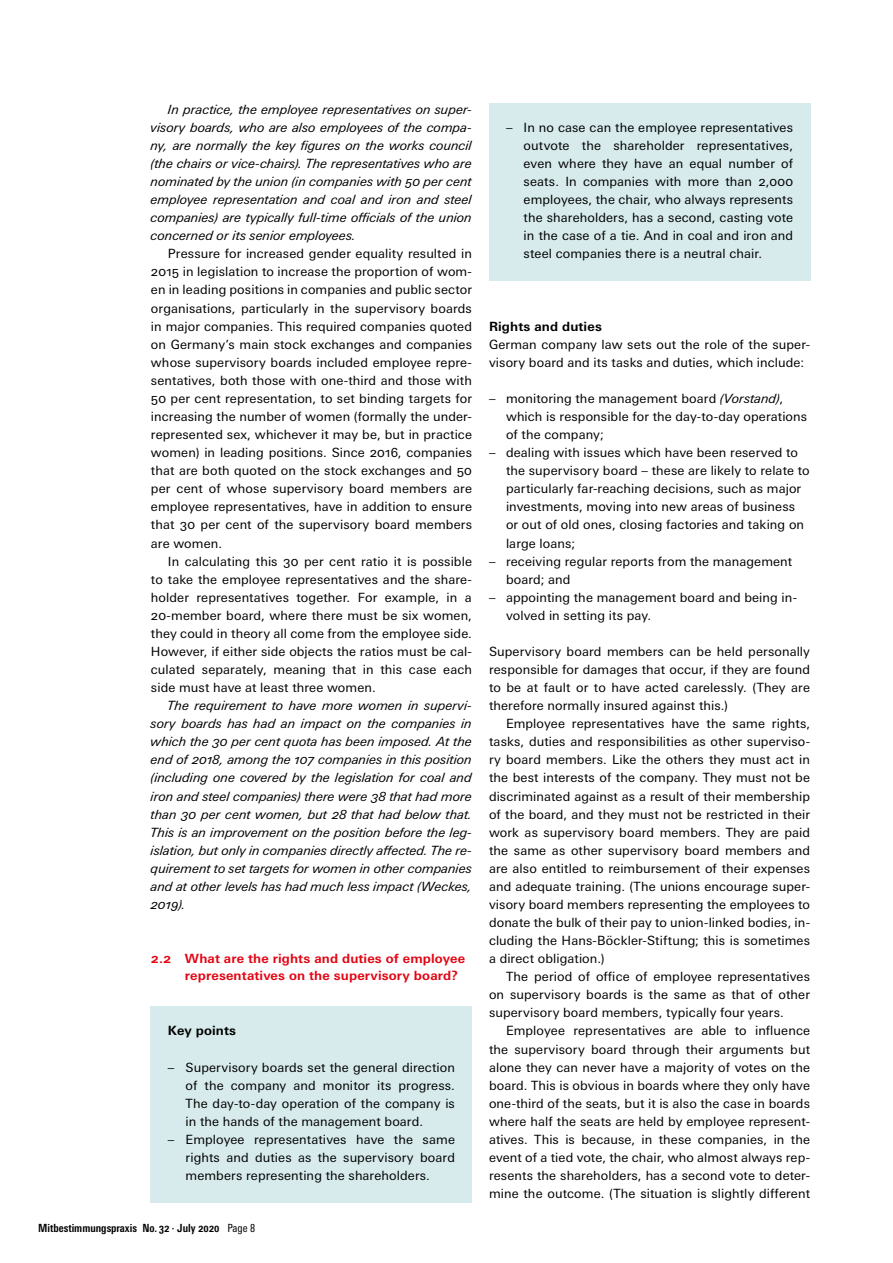
<style>
.page{position:relative;width:893px;height:1263px;background:#fff}
.page>*{position:absolute;margin:0;border:0;box-sizing:border-box;transform-origin:0 0}
.Grundtext{font:12.75px/18px "Univers Next Pro";letter-spacing:.01em;color:#000;text-align:justify}
.Grundtext-2{font:italic 12.75px/18px "Univers Next Pro";letter-spacing:.005em;color:#000;text-align:justify}
.Hellblau_Infobox_im{font:12.75px/18px "Univers Next Pro";letter-spacing:.01em;color:#000;text-align:justify}
.Nach_Auflistung__-zä{font:12.75px/18px "Univers Next Pro";letter-spacing:.01em;color:#000;text-align:justify}
.Grundtext_o_E{font:12.75px/18px "Univers Next Pro";letter-spacing:.01em;color:#000}
.t1{font:700 12.75px/17px "Univers Next Pro";letter-spacing:.01em;color:#e30513}
.Ü3_Zwischenüberschri{font:700 12.75px "Univers Next Pro";letter-spacing:.01em;color:#000}
.Hellblau_Infobox_im-2{font:700 12.75px "Univers Next Pro";letter-spacing:.01em;color:#000}
.t2{font:700 condensed 11.25px "Univers Next Pro";color:#000}
.s1{font-weight:400}
.s2{font-style:italic}
</style>
<div class="page">
<div style="left:489px;top:103px;width:321px;height:178px;background:#d7ebed"></div>
<div style="left:151px;top:1007px;width:321px;height:51px;background:#d7ebed"></div>
<div style="left:151px;top:1043px;width:321px;height:105px;background:#d7ebed"></div>
<div style="left:151px;top:1115px;width:321px;height:87px;background:#d7ebed"></div>
<p class="Grundtext-2" style="left:151px;top:100px;width:323px;text-indent:17px">In practice, the employee representatives on super&shy;visory boards, who are also employees of the compa&shy;ny, are normally the key figures on the works council (the chairs or vice-chairs). The representatives who are nominated by the union (in companies with 50 per cent employee representation and coal and iron and steel companies) are typically full-time officials of the union concerned or its senior employees.</p>
<p class="Grundtext" style="left:151px;top:245px;width:323px;text-indent:17px">Pressure for increased gender equality resulted in 2015 in legislation to increase the proportion of wom&shy;en in leading positions in companies and public sector organisations, particularly in the supervisory boards in major companies. This required companies quoted on Germany’s main stock exchanges and companies whose supervisory boards included employee repre&shy;sentatives, both those with one-third and those with 50 per cent representation, to set binding targets for increasing the number of women (formally the under&shy;represented sex, whichever it may be, but in practice women) in leading positions. Since 2016, companies that are both quoted on the stock exchanges and 50 per cent of whose supervisory board members are employee representatives, have in addition to ensure that 30 per cent of the supervisory board members are women.</p>
<p class="Grundtext" style="left:151px;top:552px;width:323px;text-indent:17px">In calculating this 30 per cent ratio it is possible to take the employee representatives and the share&shy;holder representatives together. For example, in a 20-member board, where there must be six women, they could in theory all come from the employee side.<br>However, if either side objects the ratios must be cal&shy;culated separately, meaning that in this case each side must have at least three women.</p>
<p class="Grundtext-2" style="left:151px;top:696px;width:323px;text-indent:17px">The requirement to have more women in supervi&shy;sory boards has had an impact on the companies in which the 30 per cent quota has been imposed. At the end of 2018, among the 107 companies in this position (including one covered by the legislation for coal and iron and steel companies) there were 38 that had more than 30 per cent women, but 28 that had below that.<br>This is an improvement on the position before the leg&shy;islation, but only in companies directly affected. The re&shy;quirement to set targets for women in other companies and at other levels has had much less impact (Weckes, 2019).</p>
<p class="t1" style="left:185px;top:950px;width:282px;text-indent:-34px">2.2 What are the rights and duties of employee representatives on the supervisory board?</p>
<p class="Hellblau_Infobox_im-2" style="left:168px;top:1023px;width:70px">Key points</p>
<p class="Hellblau_Infobox_im" style="left:186px;top:1058px;width:271px;text-indent:-18px">– Supervisory boards set the general direction of the company and monitor its progress.<br>The day-to-day operation of the company is in the hands of the management board.</p>
<p class="Hellblau_Infobox_im" style="left:186px;top:1130px;width:271px;text-indent:-18px">– Employee representatives have the same rights and duties as the supervisory board members representing the shareholders.</p>
<p class="t2" style="left:38px;top:1221px;width:218px">Mitbestimmungspraxis No. 32 · July 2020 <span class="s1">Page 8</span></p>
<p class="Hellblau_Infobox_im" style="left:524px;top:118px;width:271px;text-indent:-18px">– In no case can the employee representatives outvote the shareholder representatives, even where they have an equal number of seats. In companies with more than 2,000 employees, the chair, who always represents the shareholders, has a second, casting vote in the case of a tie. And in coal and iron and steel companies there is a neutral chair.</p>
<p class="Ü3_Zwischenüberschri" style="left:489px;top:318px;width:114px">Rights and duties</p>
<p class="Grundtext_o_E" style="left:489px;top:335px;width:323px">German company law sets out the role of the super&shy;visory board and its tasks and duties, which include:</p>
<p class="Grundtext" style="left:506px;top:389px;width:303px;text-align:left;text-indent:-17px">– monitoring the management board <span class="s2">(Vorstand)</span>, which is responsible for the day-to-day operations of the company;</p>
<p class="Grundtext" style="left:506px;top:444px;width:305px;text-align:left;text-indent:-17px">– dealing with issues which have been reserved to the supervisory board – these are likely to relate to particularly far-reaching decisions, such as major investments, moving into new areas of business or out of old ones, closing factories and taking on large loans;</p>
<p class="Grundtext" style="left:506px;top:552px;width:288px;text-indent:-17px">– receiving regular reports from the management board; and</p>
<p class="Grundtext" style="left:506px;top:588px;width:293px;text-indent:-17px">– appointing the management board and being in&shy;volved in setting its pay.</p>
<p class="Nach_Auflistung__-zä" style="left:489px;top:642px;width:323px">Supervisory board members can be held personally responsible for damages that occur, if they are found to be at fault or to have acted carelessly. (They are therefore normally insured against this.)</p>
<p class="Grundtext" style="left:489px;top:715px;width:323px;text-indent:17px">Employee representatives have the same rights, tasks, duties and responsibilities as other superviso&shy;ry board members. Like the others they must act in the best interests of the company. They must not be discriminated against as a result of their membership of the board, and they must not be restricted in their work as supervisory board members. They are paid the same as other supervisory board members and are also entitled to reimbursement of their expenses and adequate training. (The unions encourage super&shy;visory board members representing the employees to donate the bulk of their pay to union-linked bodies, in&shy;cluding the Hans-Böckler-Stiftung; this is sometimes a direct obligation.)</p>
<p class="Grundtext" style="left:489px;top:968px;width:323px;text-indent:17px">The period of office of employee representatives on supervisory boards is the same as that of other supervisory board members, typically four years.</p>
<p class="Grundtext" style="left:489px;top:1022px;width:323px;text-indent:17px">Employee representatives are able to influence the supervisory board through their arguments but alone they can never have a majority of votes on the board. This is obvious in boards where they only have one-third of the seats, but it is also the case in boards where half the seats are held by employee represent&shy;atives. This is because, in these companies, in the event of a tied vote, the chair, who almost always rep&shy;resents the shareholders, has a second vote to deter&shy;mine the outcome. (The situation is slightly different</p>
</div>
